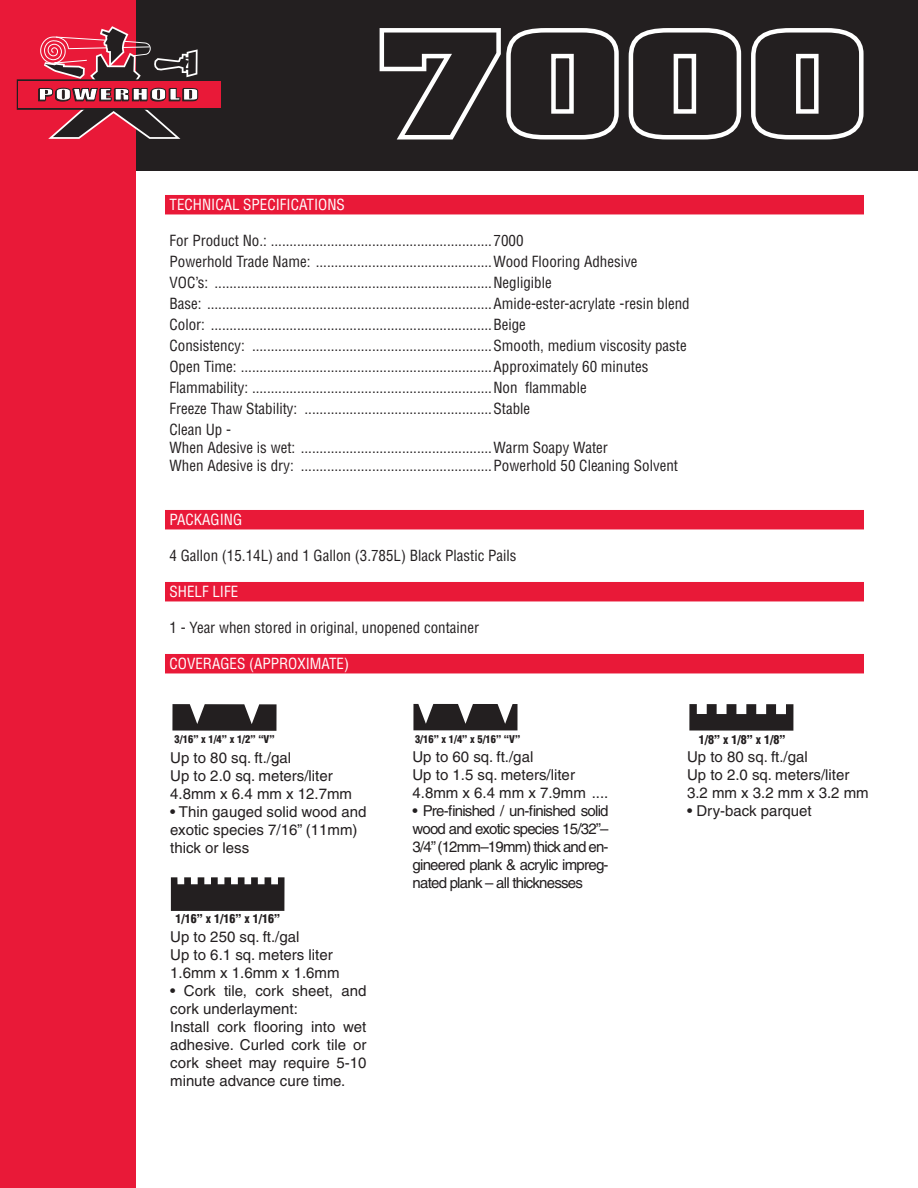
<style>
.page{position:relative;width:918px;height:1188px;background:#fff}
.page>*{position:absolute;margin:0;border:0;box-sizing:border-box;transform-origin:0 0}
.t1{font:700 150px "City";color:#231f20;scale:1.5 1}
.t2{font:condensed 15px/21px "Helvetica";color:#231f20}
.t3{font:15px/18px "Helvetica";color:#231f20}
.t4{font:condensed 15px "Helvetica";color:#fff}
.t5{font:900 condensed 12px "Helvetica";color:#231f20}
.t6{font:900 condensed 10.5px "Helvetica";color:#231f20}
</style>
<div class="page">
<div style="left:3px;top:0;width:915px;height:171px;background:#231f20"></div>
<div style="left:0;top:0;width:135px;height:1188px;background:#e91938"></div>
<svg style="left:17px;top:26px;width:204px;height:113px"></svg>
<div style="left:165px;top:195px;width:699px;height:19px;background:#e91938"></div>
<div style="left:165px;top:510px;width:699px;height:19px;background:#e91938"></div>
<div style="left:165px;top:582px;width:699px;height:19px;background:#e91938"></div>
<div style="left:165px;top:654px;width:699px;height:19px;background:#e91938"></div>
<svg style="left:172px;top:704px;width:105px;height:27px;background:#403d3e"></svg>
<svg style="left:413px;top:704px;width:105px;height:26px;background:#484546"></svg>
<svg style="left:689px;top:704px;width:104px;height:27px"></svg>
<svg style="left:379px;top:28px;width:485px;height:112px"></svg>
<svg style="left:171px;top:877px;width:114px;height:34px;background:#3b3839"></svg>
<p class="t1" style="left:379px;top:-4px;width:328px">7000</p>
<p class="t4" style="left:170px;top:195px;width:177px">TECHNICAL SPECIFICATIONS</p>
<p class="t2" style="left:170px;top:230px;width:522px">For Product No.: ...........................................................7000<br>Powerhold Trade Name: ...............................................Wood Flooring Adhesive<br>VOC’s: ..........................................................................Negligible<br>Base: ............................................................................Amide-ester-acrylate -resin blend Color: ...........................................................................Beige<br>Consistency: ................................................................Smooth, medium viscosity paste Open Time: ...................................................................Approximately 60 minutes Flammability: ................................................................Non flammable<br>Freeze Thaw Stability: ..................................................Stable<br>Clean Up -</p>
<p class="t2" style="left:170px;top:438px;width:510px;line-height:18px">When Adesive is wet: ...................................................Warm Soapy Water<br>When Adesive is dry: ...................................................Powerhold 50 Cleaning Solvent</p>
<p class="t4" style="left:170px;top:510px;width:74px">PACKAGING</p>
<p class="t2" style="left:170px;top:545px;width:348px">4 Gallon (15.14L) and 1 Gallon (3.785L) Black Plastic Pails</p>
<p class="t4" style="left:170px;top:582px;width:70px">SHELF LIFE</p>
<p class="t2" style="left:170px;top:617px;width:311px">1 - Year when stored in original, unopened container</p>
<p class="t4" style="left:170px;top:654px;width:181px">COVERAGES (APPROXIMATE)</p>
<p class="t6" style="left:175px;top:733px;width:102px">3/16” x 1/4” x 1/2” “V”</p>
<p class="t3" style="left:170px;top:749px;width:183px">Up to 80 sq. ft./gal<br>Up to 2.0 sq. meters/liter<br>4.8mm x 6.4 mm x 12.7mm</p>
<p class="t3" style="left:170px;top:803px;width:198px">• Thin gauged solid wood and exotic species 7/16” (11mm) thick or less</p>
<p class="t5" style="left:175px;top:911px;width:106px">1/16” x 1/16” x 1/16”</p>
<p class="t3" style="left:170px;top:928px;width:171px">Up to 250 sq. ft./gal<br>Up to 6.1 sq. meters liter<br>1.6mm x 1.6mm x 1.6mm</p>
<p class="t3" style="left:170px;top:982px;width:198px">• Cork tile, cork sheet, and cork underlayment:<br>Install cork flooring into wet adhesive. Curled cork tile or cork sheet may require 5-10 minute advance cure time.</p>
<p class="t6" style="left:415px;top:733px;width:107px">3/16” x 1/4” x 5/16” “V”</p>
<p class="t3" style="left:412px;top:748px;width:197px">Up to 60 sq. ft./gal<br>Up to 1.5 sq. meters/liter<br>4.8mm x 6.4 mm x 7.9mm ....</p>
<p class="t3" style="left:412px;top:802px;width:198px;text-align:justify">• Pre-finished / un-finished solid wood and exotic species 15/32”– 3/4” (12mm–19mm) thick and en&shy;gineered plank &amp; acrylic impreg&shy;nated plank – all thicknesses</p>
<p class="t5" style="left:699px;top:732px;width:88px">1/8” x 1/8” x 1/8”</p>
<p class="t3" style="left:687px;top:747px;width:183px">Up to 80 sq. ft./gal<br>Up to 2.0 sq. meters/liter<br>3.2 mm x 3.2 mm x 3.2 mm</p>
<p class="t3" style="left:687px;top:801px;width:126px">• Dry-back parquet</p>
</div>
